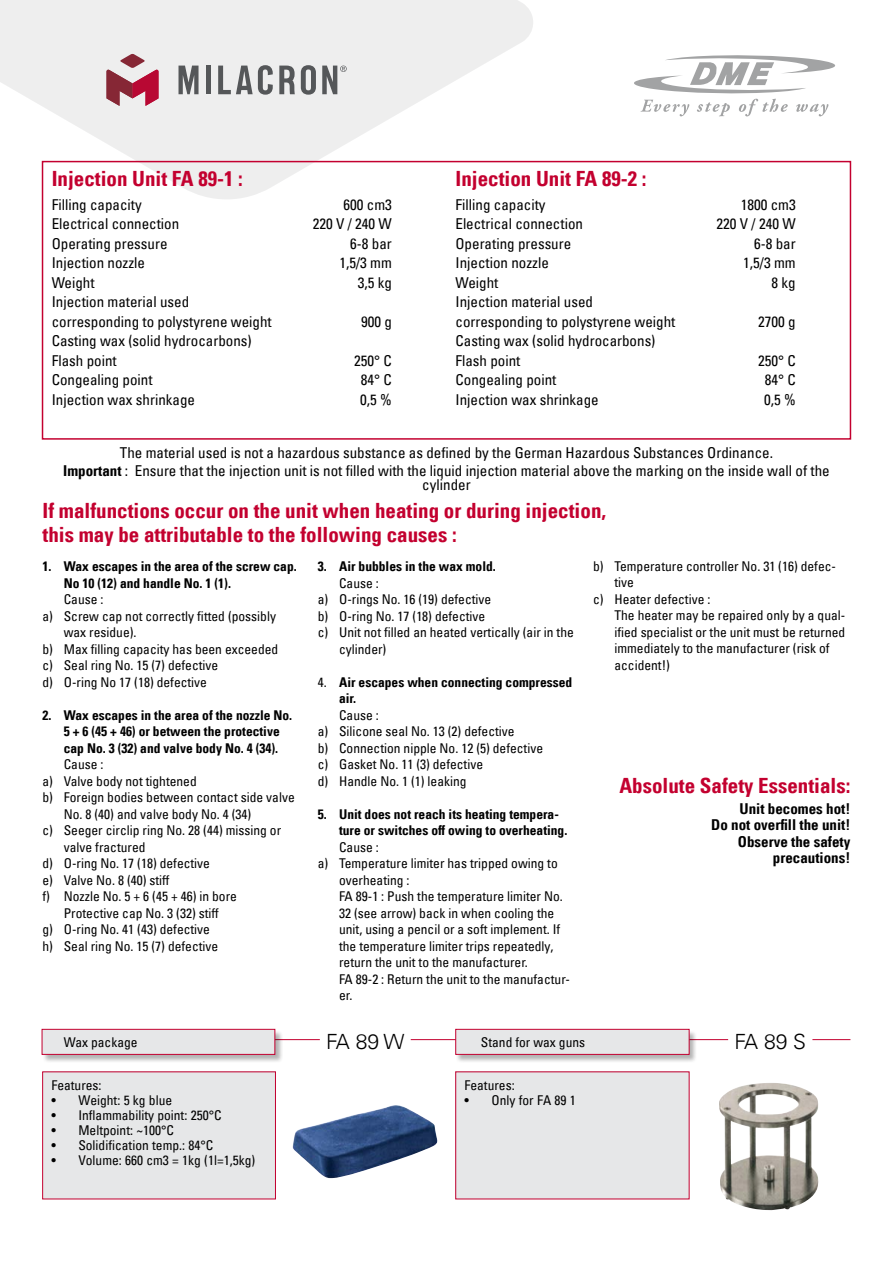
<style>
.page{position:relative;width:893px;height:1263px;background:#fff}
.page>*{position:absolute;margin:0;border:0;box-sizing:border-box;transform-origin:0 0}
.t1{font:21px/24px "Univers Com 67 Bold Cond";color:#c3002f}
.t2{font:300 21px "Univers Com 45";letter-spacing:-.045em;color:#000}
.t3{font:condensed 15px/19.5px "Univers Com 57";color:#000}
.t4{font:15px/16.5px "Univers Com 67 Bold Cond";color:#000;text-align:right}
.t5{font:condensed 13.5px/16.5px "Univers Com 57";color:#000}
.t6{font:13.5px/16.5px "Univers Com 67 Bold Cond";color:#000}
.s1{font-family:"Univers Com 67 Bold Cond";font-stretch:normal}
.s2{font-family:"Univers Com 57";font-stretch:condensed}
</style>
<div class="page">
<svg style="left:0;top:0;width:533px;height:199px;fill:#eee"></svg>
<svg style="left:634px;top:55px;width:201px;height:61px"></svg>
<div style="left:42px;top:161px;width:809px;height:279px;border:2px solid #c3002f"></div>
<hr style="left:203px;top:1039px;width:647px;height:1px;background:#c3002f">
<div style="left:42px;top:1029px;width:241px;height:33px;background:#000;opacity:.3"></div>
<div style="left:42px;top:1029px;width:233px;height:25px;background:#e6e7e8;border:1px solid #c3002f"></div>
<img style="left:292px;top:1105px;width:146px;height:73px">
<div style="left:320px;top:1033px;width:91px;height:21px;background:#fff"></div>
<div style="left:43px;top:1072px;width:232px;height:127px;background:#e6e7e8"></div>
<div style="left:42px;top:1071px;width:234px;height:128px;border:1px solid #c3002f"></div>
<div style="left:456px;top:1029px;width:241px;height:33px;background:#000;opacity:.3"></div>
<div style="left:455px;top:1029px;width:234px;height:25px;background:#e6e7e8;border:1px solid #c3002f"></div>
<img style="left:719px;top:1083px;width:100px;height:128px">
<div style="left:728px;top:1033px;width:84px;height:21px;background:#fff"></div>
<div style="left:456px;top:1072px;width:233px;height:127px;background:#e6e7e8"></div>
<h1 class="t1" style="left:52px;top:166px;width:192px">Injection Unit FA 89-1 :</h1>
<p class="t3" style="left:52px;top:194px;width:91px">Filling capacity</p>
<p class="t3" style="left:344px;top:194px;width:50px">600 cm3</p>
<p class="t3" style="left:52px;top:214px;width:129px">Electrical connection</p>
<p class="t3" style="left:313px;top:214px;width:81px">220 V / 240 W</p>
<p class="t3" style="left:52px;top:233px;width:117px">Operating pressure</p>
<p class="t3" style="left:350px;top:233px;width:43px">6-8 bar</p>
<p class="t3" style="left:52px;top:253px;width:95px">Injection nozzle</p>
<p class="t3" style="left:339px;top:253px;width:54px">1,5/3 mm</p>
<p class="t3" style="left:52px;top:272px;width:44px">Weight</p>
<p class="t3" style="left:358px;top:272px;width:36px">3,5 kg</p>
<p class="t3" style="left:52px;top:292px;width:221px">Injection material used corresponding to polystyrene weight</p>
<p class="t3" style="left:361px;top:311px;width:32px">900 g</p>
<h1 class="t1" style="left:455px;top:166px;width:192px">Injection Unit FA 89-2 :</h1>
<p class="t3" style="left:455px;top:194px;width:91px">Filling capacity</p>
<p class="t3" style="left:741px;top:194px;width:56px">1800 cm3</p>
<p class="t3" style="left:455px;top:214px;width:129px">Electrical connection</p>
<p class="t3" style="left:716px;top:214px;width:81px">220 V / 240 W</p>
<p class="t3" style="left:455px;top:233px;width:117px">Operating pressure</p>
<p class="t3" style="left:754px;top:233px;width:43px">6-8 bar</p>
<p class="t3" style="left:455px;top:253px;width:95px">Injection nozzle</p>
<p class="t3" style="left:743px;top:253px;width:54px">1,5/3 mm</p>
<p class="t3" style="left:455px;top:272px;width:44px">Weight</p>
<p class="t3" style="left:771px;top:272px;width:26px">8 kg</p>
<p class="t3" style="left:455px;top:292px;width:221px">Injection material used corresponding to polystyrene weight</p>
<p class="t3" style="left:758px;top:311px;width:39px">2700 g</p>
<p class="t3" style="left:52px;top:331px;width:201px">Casting wax (solid hydrocarbons)<br>Flash point</p>
<p class="t3" style="left:354px;top:350px;width:39px">250° C</p>
<p class="t3" style="left:455px;top:331px;width:201px">Casting wax (solid hydrocarbons)<br>Flash point</p>
<p class="t3" style="left:758px;top:350px;width:39px">250° C</p>
<p class="t3" style="left:455px;top:370px;width:102px">Congealing point</p>
<p class="t3" style="left:765px;top:370px;width:32px">84° C</p>
<p class="t3" style="left:455px;top:389px;width:145px">Injection wax shrinkage</p>
<p class="t3" style="left:764px;top:389px;width:33px">0,5 %</p>
<p class="t3" style="left:63px;top:444px;width:768px;line-height:17.7px;text-align:center">The material used is not a hazardous substance as defined by the German Hazardous Substances Ordinance.<br><span class="s1">Important</span> : Ensure that the injection unit is not filled with the liquid injection material above the marking on the inside wall of the</p>
<p class="t3" style="left:422px;top:474px;width:50px">cylinder</p>
<h1 class="t1" style="left:43px;top:498px;width:565px">If malfunctions occur on the unit when heating or during injection, this may be attributable to the following causes :</h1>
<p class="t6" style="left:64px;top:558px;width:234px;text-indent:-21px">1. Wax escapes in the area of the screw cap.<br>No 10 (12) and handle No. 1 (1).</p>
<p class="t5" style="left:64px;top:591px;width:41px">Cause :</p>
<p class="t5" style="left:43px;top:607px;width:235px">a) Screw cap not correctly fitted (possibly</p>
<p class="t5" style="left:64px;top:624px;width:74px">wax residue).</p>
<p class="t5" style="left:43px;top:640px;width:237px">b) Max filling capacity has been exceeded</p>
<p class="t5" style="left:43px;top:657px;width:177px">c) Seal ring No. 15 (7) defective</p>
<p class="t5" style="left:43px;top:673px;width:166px">d) O-ring No 17 (18) defective</p>
<p class="t6" style="left:64px;top:706px;width:230px;text-indent:-21px">2. Wax escapes in the area of the nozzle No.<br>5 + 6 (45 + 46) or between the protective cap No. 3 (32) and valve body No. 4 (34).</p>
<p class="t5" style="left:64px;top:756px;width:41px">Cause :</p>
<p class="t5" style="left:43px;top:772px;width:156px">a) Valve body not tightened</p>
<p class="t5" style="left:43px;top:789px;width:254px">b) Foreign bodies between contact side valve</p>
<p class="t5" style="left:64px;top:805px;width:189px">No. 8 (40) and valve body No. 4 (34)</p>
<p class="t5" style="left:43px;top:822px;width:240px">c) Seeger circlip ring No. 28 (44) missing or</p>
<p class="t5" style="left:64px;top:838px;width:83px">valve fractured</p>
<p class="t5" style="left:43px;top:855px;width:169px">d) O-ring No. 17 (18) defective</p>
<p class="t5" style="left:43px;top:871px;width:128px">e) Valve No. 8 (40) stiff</p>
<p class="t5" style="left:43px;top:888px;width:196px">f) Nozzle No. 5 + 6 (45 + 46) in bore</p>
<p class="t5" style="left:64px;top:904px;width:156px">Protective cap No. 3 (32) stiff</p>
<p class="t5" style="left:43px;top:921px;width:169px">g) O-ring No. 41 (43) defective</p>
<p class="t5" style="left:43px;top:937px;width:177px">h) Seal ring No. 15 (7) defective</p>
<p class="t3" style="left:52px;top:370px;width:102px">Congealing point</p>
<p class="t3" style="left:361px;top:370px;width:32px">84° C</p>
<p class="t3" style="left:52px;top:389px;width:145px">Injection wax shrinkage</p>
<p class="t3" style="left:360px;top:389px;width:33px">0,5 %</p>
<p class="t5" style="left:593px;top:558px;width:244px">b) Temperature controller No. 31 (16) defec-</p>
<p class="t5" style="left:614px;top:574px;width:21px">tive</p>
<p class="t5" style="left:593px;top:591px;width:119px">c) Heater defective :</p>
<p class="t5" style="left:614px;top:607px;width:232px">The heater may be repaired only by a qual-</p>
<p class="t5" style="left:614px;top:624px;width:232px">ified specialist or the unit must be returned</p>
<p class="t5" style="left:614px;top:640px;width:217px">immediately to the manufacturer (risk of</p>
<p class="t5" style="left:614px;top:657px;width:57px">accident!)</p>
<p class="t6" style="left:318px;top:558px;width:180px">3. Air bubbles in the wax mold.</p>
<p class="t5" style="left:339px;top:574px;width:41px">Cause :</p>
<p class="t5" style="left:318px;top:591px;width:175px">a) O-rings No. 16 (19) defective</p>
<p class="t5" style="left:318px;top:607px;width:169px">b) O-ring No. 17 (18) defective</p>
<p class="t5" style="left:318px;top:624px;width:257px">c) Unit not filled an heated vertically (air in the</p>
<p class="t5" style="left:339px;top:640px;width:49px">cylinder)</p>
<p class="t6" style="left:339px;top:673px;width:235px;text-indent:-21px"><span class="s2">4.</span> Air escapes when connecting compressed air.</p>
<p class="t5" style="left:318px;top:706px;width:227px;text-indent:21px">Cause :<br>a) Silicone seal No. 13 (2) defective<br>b) Connection nipple No. 12 (5) defective c) Gasket No. 11 (3) defective<br>d) Handle No. 1 (1) leaking</p>
<p class="t6" style="left:339px;top:805px;width:230px;text-indent:-21px">5. Unit does not reach its heating tempera&shy;ture or switches off owing to overheating.</p>
<p class="t5" style="left:339px;top:838px;width:41px">Cause :</p>
<p class="t5" style="left:318px;top:855px;width:241px">a) Temperature limiter has tripped owing to</p>
<p class="t5" style="left:339px;top:871px;width:72px">overheating :</p>
<p class="t5" style="left:339px;top:888px;width:225px">FA 89-1 : Push the temperature limiter No.</p>
<p class="t5" style="left:339px;top:904px;width:217px">32 (see arrow) back in when cooling the</p>
<p class="t5" style="left:339px;top:921px;width:223px">unit, using a pencil or a soft implement. If</p>
<p class="t5" style="left:339px;top:937px;width:216px">the temperature limiter trips repeatedly,</p>
<p class="t5" style="left:339px;top:954px;width:190px">return the unit to the manufacturer.</p>
<p class="t5" style="left:339px;top:970px;width:232px">FA 89-2 : Return the unit to the manufactur-</p>
<p class="t5" style="left:339px;top:987px;width:15px">er.</p>
<h1 class="t1" style="left:619px;top:773px;width:232px">Absolute Safety Essentials:</h1>
<p class="t4" style="left:711px;top:800px;width:141px">Unit becomes hot!<br>Do not overfill the unit!<br>Observe the safety precautions!</p>
<p class="t5" style="left:64px;top:1033px;width:75px">Wax package</p>
<h1 class="t2" style="left:326px;top:1029px;width:80px">FA 89 W</h1>
<p class="t5" style="left:51px;top:1077px;width:52px">Features:</p>
<p class="t5" style="left:51px;top:1092px;width:122px">• Weight: 5 kg blue</p>
<p class="t5" style="left:51px;top:1107px;width:172px">• Inflammability point: 250°C</p>
<p class="t5" style="left:51px;top:1122px;width:124px">• Meltpoint: ~100°C</p>
<p class="t5" style="left:51px;top:1137px;width:163px">• Solidification temp.: 84°C</p>
<p class="t5" style="left:51px;top:1152px;width:205px">• Volume: 660 cm3 = 1kg (1l=1,5kg)</p>
<p class="t5" style="left:481px;top:1033px;width:106px">Stand for wax guns</p>
<h1 class="t2" style="left:734px;top:1029px;width:73px">FA 89 S</h1>
<p class="t5" style="left:464px;top:1077px;width:52px">Features:</p>
<p class="t5" style="left:464px;top:1092px;width:113px">• Only for FA 89 1</p>
</div>
